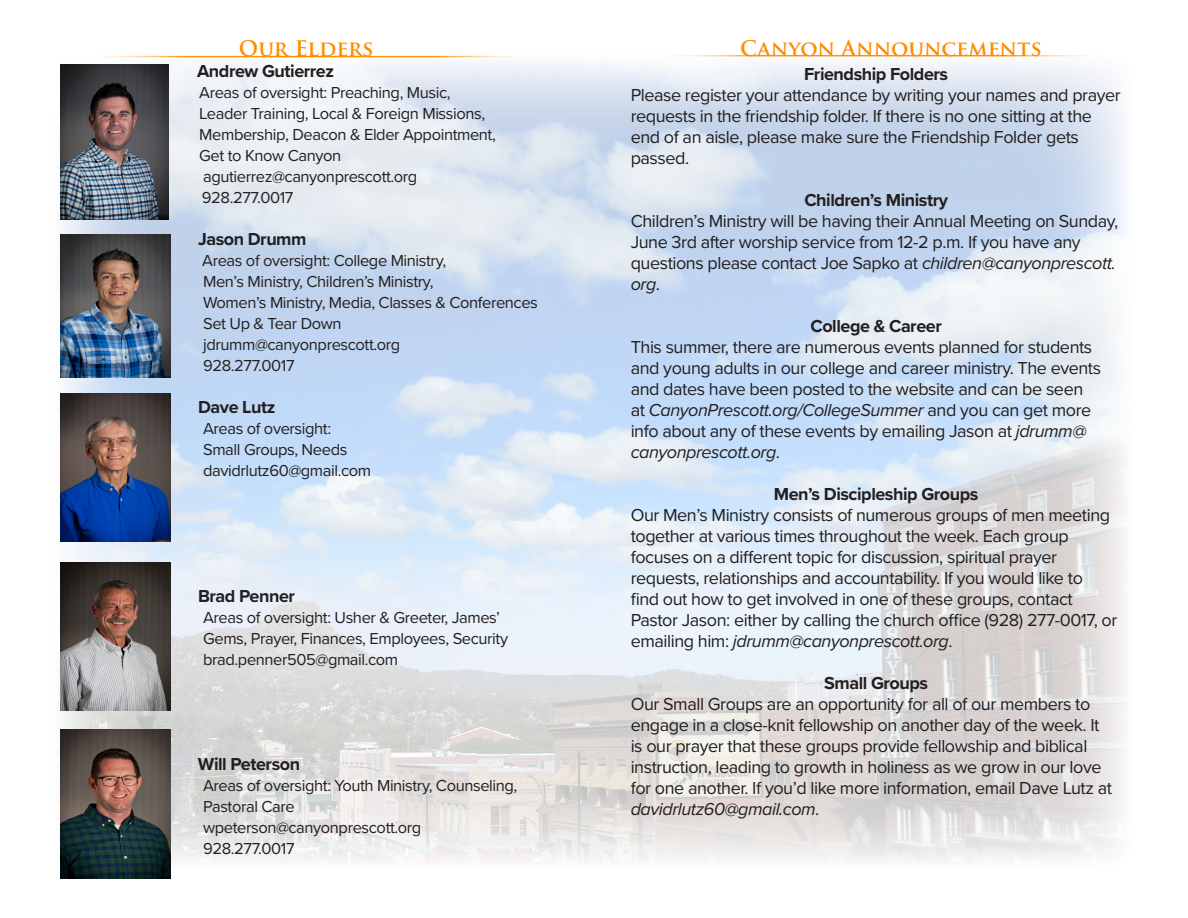
<style>
.page{position:relative;width:1188px;height:918px;background:#fff}
.page>*{position:absolute;margin:0;border:0;box-sizing:border-box;transform-origin:0 0}
.t1{font:700 21px "Trajan Pro";color:#ff8b00}
.t2{font:18px/21px "Proxima Nova";letter-spacing:-.025em;color:#231f20}
.t3{font:700 18px "Proxima Nova";letter-spacing:-.025em;color:#231f20}
.t4{font:16.5px/21px "Proxima Nova";letter-spacing:-.025em;color:#231f20}
.s1{font-style:italic}
</style>
<div class="page">
<img style="left:60px;top:55px;width:1066px;height:813px">
<hr style="left:79px;top:56px;width:461px;height:1px;background:#ff8b00">
<hr style="left:651px;top:55px;width:462px;height:2px;background:#ff8b00">
<img style="left:61px;top:65px;width:107px;height:155px">
<img style="left:61px;top:235px;width:110px;height:143px">
<img style="left:61px;top:393px;width:110px;height:149px">
<img style="left:61px;top:562px;width:110px;height:149px">
<img style="left:61px;top:729px;width:110px;height:149px">
<p class="t1" style="left:239px;top:35px;width:136px">Our Elders</p>
<p class="t1" style="left:740px;top:35px;width:303px">Canyon Announcements</p>
<p class="t3" style="left:197px;top:58px;width:138px">Andrew Gutierrez</p>
<p class="t4" style="left:199px;top:81px;width:253px">Areas of oversight: Preaching, Music,</p>
<p class="t4" style="left:199px;top:102px;width:298px">Leader Training, Local &amp; Foreign Missions,<br>Membership, Deacon &amp; Elder Appointment,<br>Get to Know Canyon</p>
<p class="t4" style="left:203px;top:165px;width:216px">agutierrez@canyonprescott.org</p>
<p class="t4" style="left:202px;top:186px;width:93px">928.277.0017</p>
<p class="t3" style="left:198px;top:226px;width:110px">Jason Drumm</p>
<p class="t4" style="left:202px;top:249px;width:245px">Areas of oversight: College Ministry,</p>
<p class="t4" style="left:203px;top:270px;width:232px">Men’s Ministry, Children’s Ministry,</p>
<p class="t4" style="left:203px;top:291px;width:336px">Women’s Ministry, Media, Classes &amp; Conferences</p>
<p class="t4" style="left:203px;top:312px;width:140px">Set Up &amp; Tear Down</p>
<p class="t4" style="left:203px;top:333px;width:199px">jdrumm@canyonprescott.org</p>
<p class="t4" style="left:203px;top:354px;width:93px">928.277.0017</p>
<p class="t3" style="left:198px;top:394px;width:79px">Dave Lutz</p>
<p class="t4" style="left:203px;top:417px;width:130px">Areas of oversight:</p>
<p class="t4" style="left:203px;top:438px;width:146px">Small Groups, Needs</p>
<p class="t4" style="left:203px;top:459px;width:170px">davidrlutz60@gmail.com</p>
<p class="t3" style="left:804px;top:61px;width:146px">Friendship Folders</p>
<p class="t2" style="left:631px;top:84px;width:492px">Please register your attendance by writing your names and prayer requests in the friendship folder. If there is no one sitting at the end of an aisle, please make sure the Friendship Folder gets passed.</p>
<p class="t3" style="left:804px;top:187px;width:145px">Children’s Ministry</p>
<p class="t2" style="left:631px;top:210px;width:489px">Children’s Ministry will be having their Annual Meeting on Sunday, June 3rd after worship service from 12-2 p.m. If you have any questions please contact Joe Sapko at <span class="s1">children@canyonprescott. org</span>.</p>
<p class="t3" style="left:811px;top:313px;width:133px">College &amp; Career</p>
<p class="t2" style="left:631px;top:336px;width:472px">This summer, there are numerous events planned for students and young adults in our college and career ministry. The events and dates have been posted to the website and can be seen at <span class="s1">CanyonPrescott.org/CollegeSummer</span> and you can get more info about any of these events by emailing Jason at <span class="s1">jdrumm@ canyonprescott.org</span>.</p>
<p class="t3" style="left:774px;top:481px;width:206px">Men’s Discipleship Groups</p>
<p class="t2" style="left:631px;top:504px;width:488px">Our Men’s Ministry consists of numerous groups of men meeting together at various times throughout the week. Each group focuses on a different topic for discussion, spiritual prayer requests, relationships and accountability. If you would like to<br>find out how to get involved in one of these groups, contact Pastor Jason: either by calling the church office (928) 277-0017, or emailing him: <span class="s1">jdrumm@canyonprescott.org</span>.</p>
<p class="t3" style="left:824px;top:670px;width:105px">Small Groups</p>
<p class="t2" style="left:631px;top:693px;width:483px">Our Small Groups are an opportunity for all of our members to engage in a close-knit fellowship on another day of the week. It is our prayer that these groups provide fellowship and biblical instruction, leading to growth in holiness as we grow in our love for one another. If you’d like more information, email Dave Lutz at <span class="s1">davidrlutz60@gmail.com</span>.</p>
<p class="t3" style="left:198px;top:583px;width:99px">Brad Penner</p>
<p class="t4" style="left:203px;top:606px;width:298px">Areas of oversight: Usher &amp; Greeter, James’</p>
<p class="t4" style="left:203px;top:627px;width:307px">Gems, Prayer, Finances, Employees, Security</p>
<p class="t4" style="left:203px;top:648px;width:197px">brad.penner505@gmail.com</p>
<p class="t3" style="left:198px;top:751px;width:104px">Will Peterson</p>
<p class="t4" style="left:203px;top:774px;width:316px">Areas of oversight: Youth Ministry, Counseling,</p>
<p class="t4" style="left:203px;top:795px;width:93px">Pastoral Care</p>
<p class="t4" style="left:203px;top:816px;width:220px">wpeterson@canyonprescott.org</p>
<p class="t4" style="left:203px;top:837px;width:93px">928.277.0017</p>
</div>
